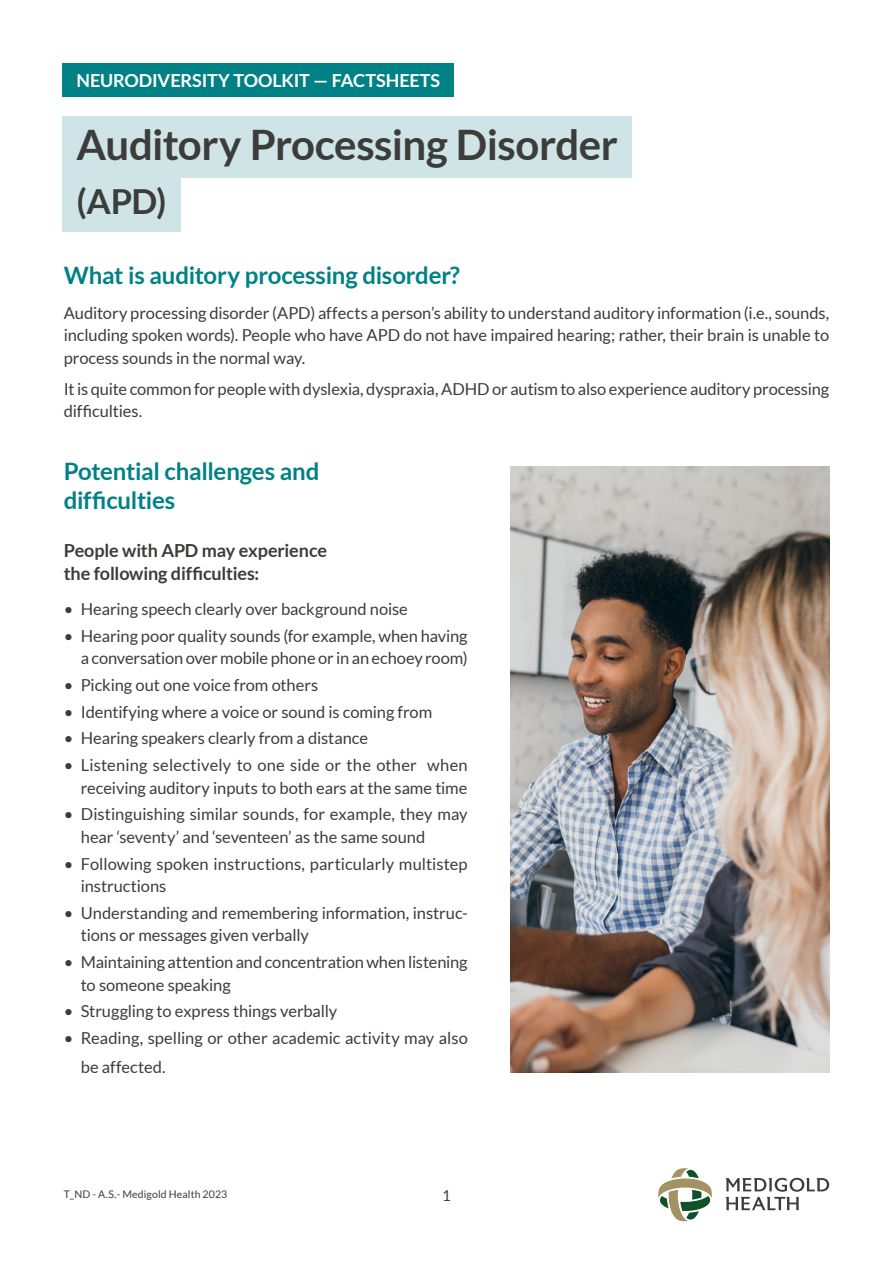
<style>
.page{position:relative;width:893px;height:1263px;background:#fff}
.page>*{position:absolute;margin:0;border:0;box-sizing:border-box;transform-origin:0 0}
.t1{font:700 42px "Lato";letter-spacing:-.01em;color:#3c3c3b}
.t2{font:700 34.5px "Lato";color:#3c3c3b}
.t3{font:700 24px/28.8px "Lato";letter-spacing:-.01em;color:#008186}
.t4{font:700 18px/22.5px "Lato";letter-spacing:-.01em;color:#3c3c3b}
.t5{font:700 18px "Lato";letter-spacing:-.005em;color:#fff}
.t6{font:16.5px/22.5px "Lato";letter-spacing:-.005em;color:#3c3c3b}
.t7{font:15px "Lato";color:#3c3c3b}
.t8{font:10.5px "Lato";letter-spacing:.01em;color:#3c3c3b}
</style>
<div class="page">
<div style="left:63px;top:63px;width:391px;height:34px;background:#008186"></div>
<svg style="left:658px;top:1168px;width:54px;height:53px"></svg>
<svg style="left:725px;top:1178px;width:104px;height:32px"></svg>
<div style="left:63px;top:116px;width:569px;height:62px;background:#cee4e6"></div>
<div style="left:63px;top:176px;width:118px;height:56px;background:#cee4e6"></div>
<img style="left:510px;top:466px;width:319px;height:606px">
<p class="t5" style="left:77px;top:70px;width:365px">NEURODIVERSITY TOOLKIT — FACTSHEETS</p>
<h1 class="t1" style="left:77px;top:121px;width:543px">Auditory Processing Disorder</h1>
<h2 class="t2" style="left:77px;top:182px;width:92px">(APD)</h2>
<h3 class="t3" style="left:64px;top:260px;width:398px">What is auditory processing disorder?</h3>
<p class="t6" style="left:64px;top:302px;width:767px;text-align:justify">Auditory processing disorder (APD) affects a person’s ability to understand auditory information (i.e., sounds, including spoken words). People who have APD do not have impaired hearing; rather, their brain is unable to process sounds in the normal way.</p>
<p class="t6" style="left:64px;top:378px;width:767px">It is quite common for people with dyslexia, dyspraxia, ADHD or autism to also experience auditory processing difficulties.</p>
<h3 class="t3" style="left:64px;top:457px;width:257px">Potential challenges and difficulties</h3>
<p class="t4" style="left:64px;top:539px;width:265px">People with APD may experience the following difficulties:</p>
<p class="t6" style="left:64px;top:597px;width:345px">• Hearing speech clearly over background noise</p>
<p class="t6" style="left:64px;top:624px;width:405px;text-align:right">• Hearing poor quality sounds (for example, when having a conversation over mobile phone or in an echoey room)</p>
<p class="t6" style="left:64px;top:673px;width:256px">• Picking out one voice from others</p>
<p class="t6" style="left:64px;top:700px;width:370px">• Identifying where a voice or sound is coming from</p>
<p class="t6" style="left:64px;top:727px;width:306px">• Hearing speakers clearly from a distance</p>
<p class="t6" style="left:64px;top:754px;width:405px;text-align:right">• Listening selectively to one side or the other when receiving auditory inputs to both ears at the same time</p>
<p class="t6" style="left:81px;top:803px;width:388px;text-indent:-17px">• Distinguishing similar sounds, for example, they may hear ‘seventy’ and ‘seventeen’ as the same sound</p>
<p class="t6" style="left:81px;top:852px;width:388px;text-indent:-17px">• Following spoken instructions, particularly multistep instructions</p>
<p class="t6" style="left:81px;top:901px;width:388px;text-indent:-17px">• Understanding and remembering information, instruc&shy;tions or messages given verbally</p>
<p class="t6" style="left:81px;top:951px;width:388px;text-indent:-17px">• Maintaining attention and concentration when listening to someone speaking</p>
<p class="t6" style="left:64px;top:1000px;width:275px">• Struggling to express things verbally</p>
<p class="t6" style="left:81px;top:1023px;width:389px;line-height:28.8px;text-indent:-17px">• Reading, spelling or other academic activity may also be affected.</p>
<p class="t8" style="left:64px;top:1188px;width:165px">T_ND - A.S.- Medigold Health 2023</p>
<p class="t7" style="left:442px;top:1187px;width:10px">1</p>
</div>
